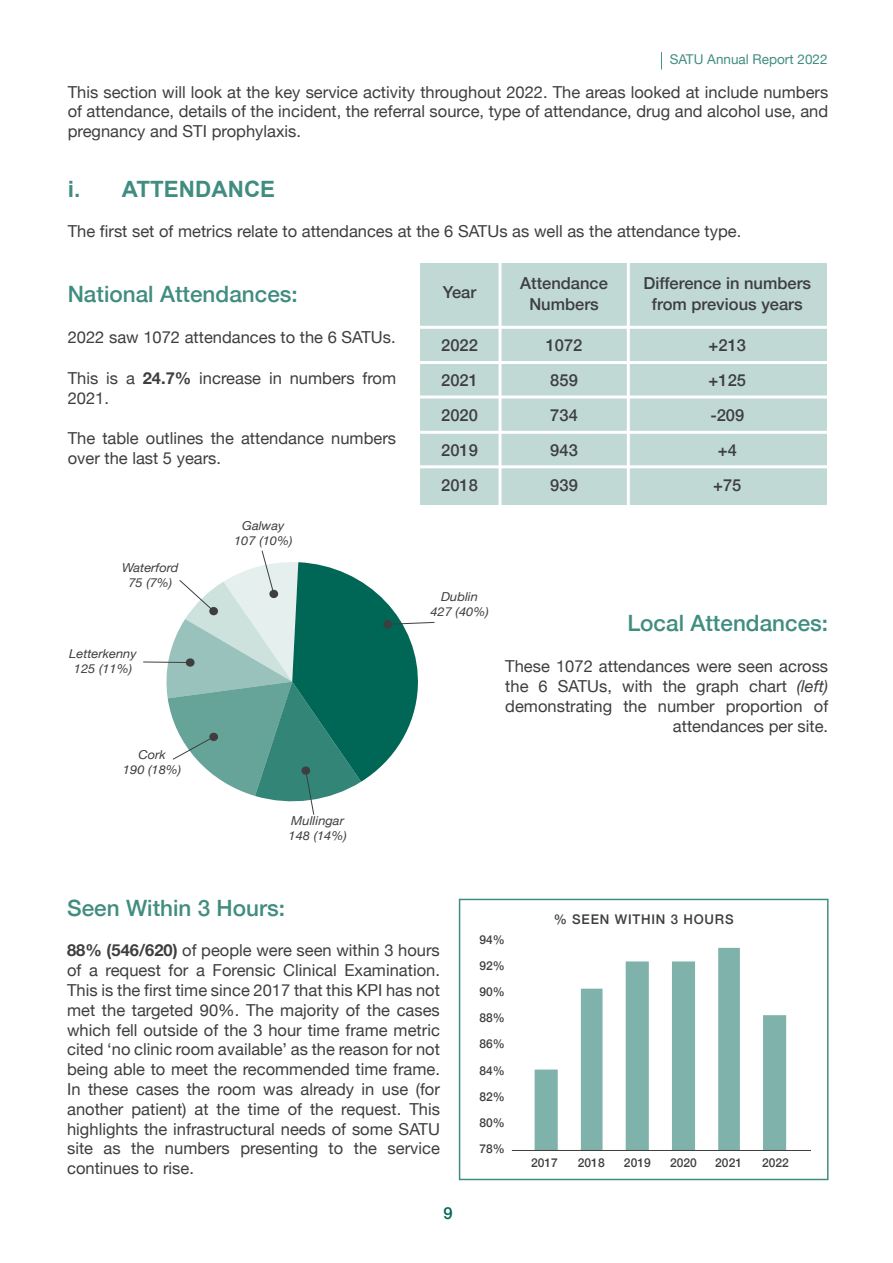
<style>
.page{position:relative;width:893px;height:1263px;background:#fff}
.page>*{position:absolute;margin:0;border:0;box-sizing:border-box;transform-origin:0 0}
.t1{font:500 22.5px "Helvetica Neue";color:rgb(0 103 86/.75)}
.t2{font:700 22.5px "Arial";color:rgb(0 103 86/.75)}
.t3{font:16.5px/19.8px "Helvetica Neue";color:#3e3e3f;text-align:justify}
.t4{font:500 16.5px/34.8px "Helvetica Neue";color:#3e3e3f;text-align:center}
.t5{font:500 16.5px "Helvetica Neue";color:#006756}
.t6{font:13.5px "Helvetica Neue";color:rgb(0 103 86/.75)}
.t7{font:500 13.35px "Helvetica Neue";letter-spacing:.06em;color:#3e3e3f}
.t8{font:italic 12.3px/14.7px "Helvetica Neue";color:#3e3e3f;text-align:center;scale:1.05 1}
.t9{font:500 12.15px/26.1px "Helvetica Neue";color:#3e3e3f;text-align:justify}
.s1{font-weight:700}
.s2{font-style:italic}
</style>
<div class="page">
<div style="left:421px;top:263px;width:406px;height:242px;background:#c0d9d5"></div>
<hr style="left:627px;top:253px;width:3px;height:261px;background:#fff">
<hr style="left:499px;top:250px;width:3px;height:261px;background:#fff">
<hr style="left:414px;top:326px;width:425px;height:3px;background:#fff">
<hr style="left:411px;top:361px;width:425px;height:3px;background:#fff">
<hr style="left:414px;top:395px;width:425px;height:3px;background:#fff">
<hr style="left:414px;top:431px;width:425px;height:3px;background:#fff">
<hr style="left:411px;top:465px;width:425px;height:3px;background:#fff">
<svg style="left:143px;top:550px;width:292px;height:265px"></svg>
<svg style="left:661px;top:52px;width:1px;height:17px"></svg>
<svg style="left:535px;top:948px;width:251px;height:202px"></svg>
<hr style="left:512px;top:1150px;width:299px;height:1px;background:#3e3e3f">
<p class="t6" style="left:670px;top:50px;width:159px">SATU Annual Report 2022</p>
<p class="t3" style="left:68px;top:83px;width:762px">This section will look at the key service activity throughout 2022. The areas looked at include numbers of attendance, details of the incident, the referral source, type of attendance, drug and alcohol use, and pregnancy and STI prophylaxis.</p>
<h1 class="t2" style="left:68px;top:174px;width:209px">i. ATTENDANCE</h1>
<p class="t3" style="left:68px;top:223px;width:675px">The first set of metrics relate to attendances at the 6 SATUs as well as the attendance type.</p>
<h1 class="t1" style="left:68px;top:276px;width:232px">National Attendances:</h1>
<p class="t3" style="left:68px;top:328px;width:330px">2022 saw 1072 attendances to the 6 SATUs.</p>
<p class="t3" style="left:68px;top:369px;width:330px">This is a <span class="s1">24.7%</span> increase in numbers from<br>2021.</p>
<p class="t3" style="left:68px;top:430px;width:330px">The table outlines the attendance numbers over the last 5 years.</p>
<p class="t8" style="left:122px;top:561px;width:55px">Waterford<br>75 (7%)</p>
<p class="t8" style="left:69px;top:647px;width:66px">Letterkenny<br>125 (11%)</p>
<p class="t8" style="left:123px;top:748px;width:57px">Cork<br>190 (18%)</p>
<p class="t8" style="left:234px;top:519px;width:57px">Galway<br>107 (10%)</p>
<p class="t8" style="left:288px;top:814px;width:57px;text-align:left">Mullingar<br>148 (14%)</p>
<p class="t4" style="left:443px;top:273px;width:35px">Year</p>
<p class="t4" style="left:520px;top:271px;width:89px;line-height:21.3px">Attendance<br>Numbers</p>
<p class="t4" style="left:644px;top:264px;width:169px">Difference in numbers</p>
<p class="t4" style="left:652px;top:285px;width:152px">from previous years</p>
<p class="t4" style="left:441px;top:327px;width:38px;text-align:justify">2022<br>2021<br>2020<br>2019<br>2018</p>
<p class="t4" style="left:546px;top:327px;width:38px;text-align:left">1072<br>859<br>734<br>943<br>939</p>
<p class="t4" style="left:709px;top:327px;width:39px">+213 +125 -209 +4 +75</p>
<p class="t8" style="left:430px;top:590px;width:57px">Dublin<br>427 (40%)</p>
<h1 class="t1" style="left:627px;top:605px;width:202px">Local Attendances:</h1>
<p class="t3" style="left:505px;top:657px;width:324px;text-align:right">These 1072 attendances were seen across the 6 SATUs, with the graph chart <span class="s2">(left) </span>demonstrating the number proportion of attendances per site.</p>
<h1 class="t1" style="left:67px;top:889px;width:219px">Seen Within 3 Hours:</h1>
<p class="t3" style="left:67px;top:941px;width:374px"><span class="s1">88% (546/620)</span> of people were seen within 3 hours of a request for a Forensic Clinical Examination.<br>This is the first time since 2017 that this KPI has not met the targeted 90%. The majority of the cases which fell outside of the 3 hour time frame metric cited ‘no clinic room available’ as the reason for not being able to meet the recommended time frame.<br>In these cases the room was already in use (for another patient) at the time of the request. This highlights the infrastructural needs of some SATU site as the numbers presenting to the service continues to rise.</p>
<p class="t5" style="left:443px;top:1200px;width:11px">9</p>
<p class="t9" style="left:479px;top:925px;width:27px">94% 92% 90% 88% 86% 84% 82% 80% 78%</p>
<p class="t7" style="left:554px;top:908px;width:181px">% SEEN WITHIN 3 HOURS</p>
<p class="t9" style="left:531px;top:1149px;width:28px">2017</p>
<p class="t9" style="left:578px;top:1149px;width:28px">2018</p>
<p class="t9" style="left:624px;top:1149px;width:28px">2019</p>
<p class="t9" style="left:670px;top:1149px;width:28px">2020</p>
<p class="t9" style="left:715px;top:1149px;width:28px">2021</p>
<p class="t9" style="left:762px;top:1149px;width:28px">2022</p>
</div>
